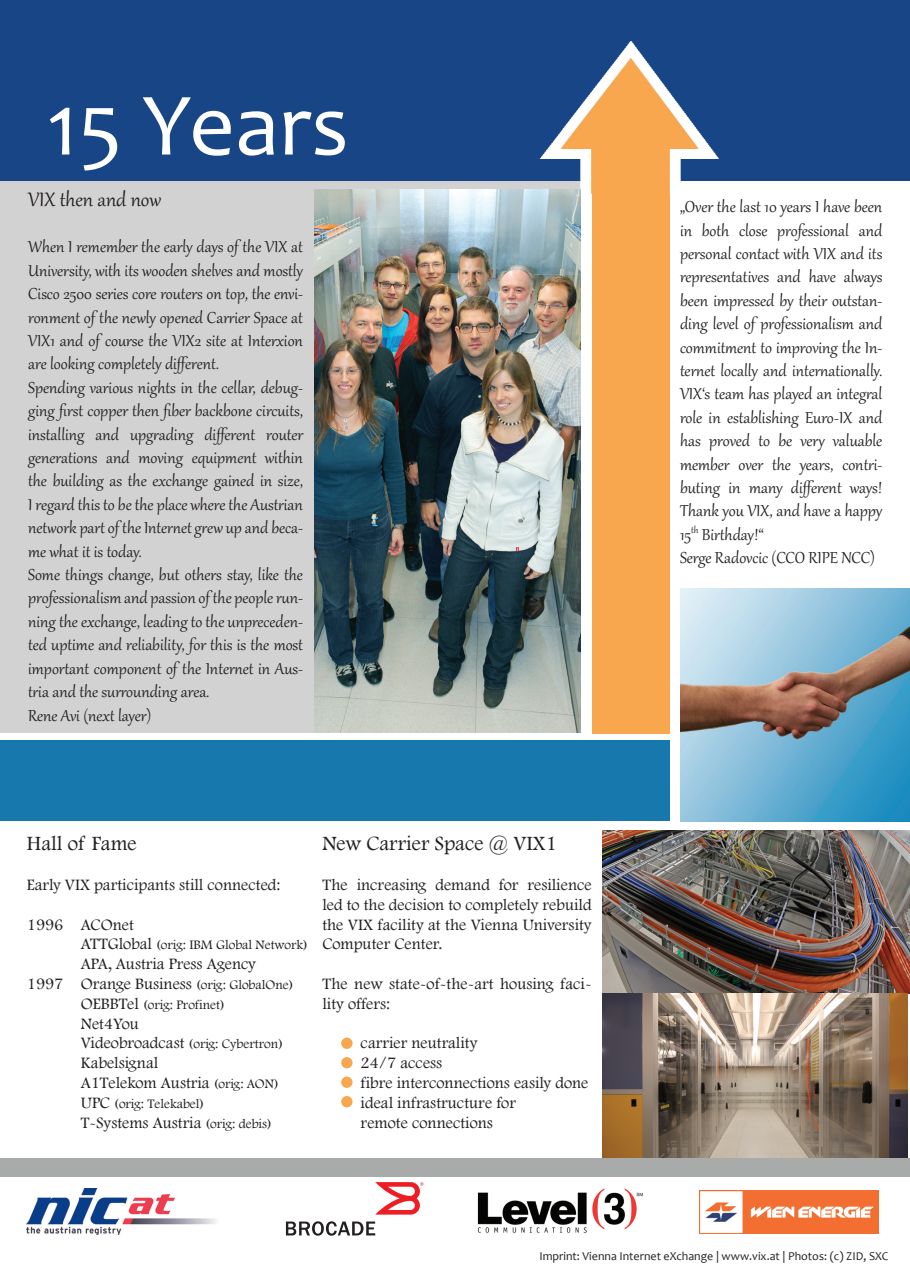
<style>
.page{position:relative;width:910px;height:1280px;background:#fff}
.page>*{position:absolute;margin:0;border:0;box-sizing:border-box;transform-origin:0 0}
.t1{font:90px "Candara";color:#fff}
.t2{font:24px "Gabriola";color:#231f20}
.t3{font:21px "Footlight MT Light";color:#231f20}
.t4{font:19.5px/23.4px "Gabriola";color:#231f20}
.t5{font:16.5px/19.8px "Footlight MT Light";color:#231f20}
.t6{font:13.5px "Footlight MT Light";color:#231f20}
.t7{font:12px "Candara";color:#231f20}
.s1{font-size:16.5px}
.s2{font-size:13.5px}
</style>
<div class="page">
<div style="left:0;top:181px;width:581px;height:551px;background:#d3d2d2"></div>
<div style="left:0;top:0;width:910px;height:181px;background:#174585"></div>
<div style="left:592px;top:181px;width:77px;height:552px;background:#f9a74f"></div>
<img style="left:602px;top:831px;width:308px;height:163px">
<img style="left:603px;top:994px;width:304px;height:164px">
<div style="left:0;top:1158px;width:910px;height:18px;background:#a9aaaa"></div>
<img style="left:535px;top:41px;width:184px;height:152px">
<img style="left:477px;top:1188px;width:166px;height:45px">
<svg style="left:286px;top:1221px;width:89px;height:15px"></svg>
<svg style="left:375px;top:1182px;width:49px;height:32px"></svg>
<img style="left:27px;top:1188px;width:189px;height:46px">
<div style="left:341px;top:1037px;width:12px;height:12px;background:#f9a74f;border-radius:50%"></div>
<div style="left:341px;top:1057px;width:12px;height:11px;background:#f9a74f;border-radius:50%"></div>
<div style="left:341px;top:1076px;width:12px;height:12px;background:#f9a74f;border-radius:50%"></div>
<div style="left:341px;top:1096px;width:12px;height:11px;background:#f9a74f;border-radius:50%"></div>
<img style="left:680px;top:588px;width:230px;height:233px">
<img style="left:699px;top:1190px;width:179px;height:44px">
<div style="left:0;top:740px;width:669px;height:81px;background:#1678ac"></div>
<img style="left:314px;top:190px;width:266px;height:542px">
<h1 class="t1" style="left:47px;top:69px;width:304px">15 Years</h1>
<p class="t2" style="left:28px;top:183px;width:135px">VIX then and now</p>
<p class="t4" style="left:28px;top:234px;width:277px">When I remember the early days of the VIX at University, with its wooden shelves and mostly Cisco 2500 series core routers on top, the envi&shy;ronment of the newly opened Carrier Space at VIX1 and of course the VIX2 site at Interxion are looking completely different.<br>Spending various nights in the cellar, debug&shy;ging first copper then fiber backbone circuits, installing and upgrading different router generations and moving equipment within the building as the exchange gained in size, I regard this to be the place where the Austrian network part of the Internet grew up and beca&shy;me what it is today.<br>Some things change, but others stay, like the professionalism and passion of the people run&shy;ning the exchange, leading to the unpreceden&shy;ted uptime and reliability, for this is the most important component of the Internet in Aus&shy;tria and the surrounding area.<br>Rene Avi (next layer)</p>
<p class="t3" style="left:27px;top:831px;width:111px">Hall of Fame</p>
<p class="t5" style="left:27px;top:874px;width:255px">Early VIX participants still connected:</p>
<p class="t5" style="left:27px;top:914px;width:109px">1996 ACOnet</p>
<p class="t6" style="left:81px;top:937px;width:229px"><span class="s1">ATTGlobal</span> (orig: IBM Global Network)</p>
<p class="t5" style="left:27px;top:953px;width:268px;text-indent:54px">APA, Austria Press Agency<br>1997 Orange Business <span class="s2">(orig: GlobalOne)</span></p>
<p class="t6" style="left:81px;top:996px;width:146px"><span class="s1">OEBBTel</span> (orig: Profinet)</p>
<p class="t5" style="left:81px;top:1013px;width:60px">Net4You</p>
<p class="t6" style="left:81px;top:1036px;width:204px"><span class="s1">Videobroadcast</span> (orig: Cybertron)</p>
<p class="t5" style="left:81px;top:1052px;width:199px">Kabelsignal<br>A1Telekom Austria <span class="s2">(orig: AON)</span></p>
<p class="t6" style="left:81px;top:1095px;width:125px"><span class="s1">UPC</span> (orig: Telekabel)</p>
<p class="t5" style="left:81px;top:1112px;width:193px">T-Systems Austria <span class="s2">(orig: debis)</span></p>
<p class="t3" style="left:322px;top:831px;width:236px">New Carrier Space @ VIX1</p>
<p class="t5" style="left:322px;top:874px;width:271px;text-align:justify">The increasing demand for resilience led to the decision to completely rebuild the VIX facility at the Vienna University Computer Center.</p>
<p class="t5" style="left:322px;top:973px;width:271px">The new state-of-the-art housing faci&shy;lity offers:</p>
<p class="t5" style="left:361px;top:1033px;width:229px">carrier neutrality<br>24/7 access<br>fibre interconnections easily done ideal infrastructure for<br>remote connections</p>
<p class="t4" style="left:680px;top:194px;width:204px">„Over the last 10 years I have been in both close professional and personal contact with VIX and its representatives and have always been impressed by their outstan&shy;ding level of professionalism and commitment to improving the In&shy;ternet locally and internationally.<br>VIX‘s team has played an integral role in establishing Euro-IX and has proved to be very valuable member over the years, contri&shy;buting in many different ways!<br>Thank you VIX, and have a happy<br>15<sup>th</sup> Birthday!“<br>Serge Radovcic (CCO RIPE NCC)</p>
<p class="t7" style="left:539px;top:1248px;width:350px">Imprint: Vienna Internet eXchange | www.vix.at | Photos: (c) ZID, SXC</p>
</div>
